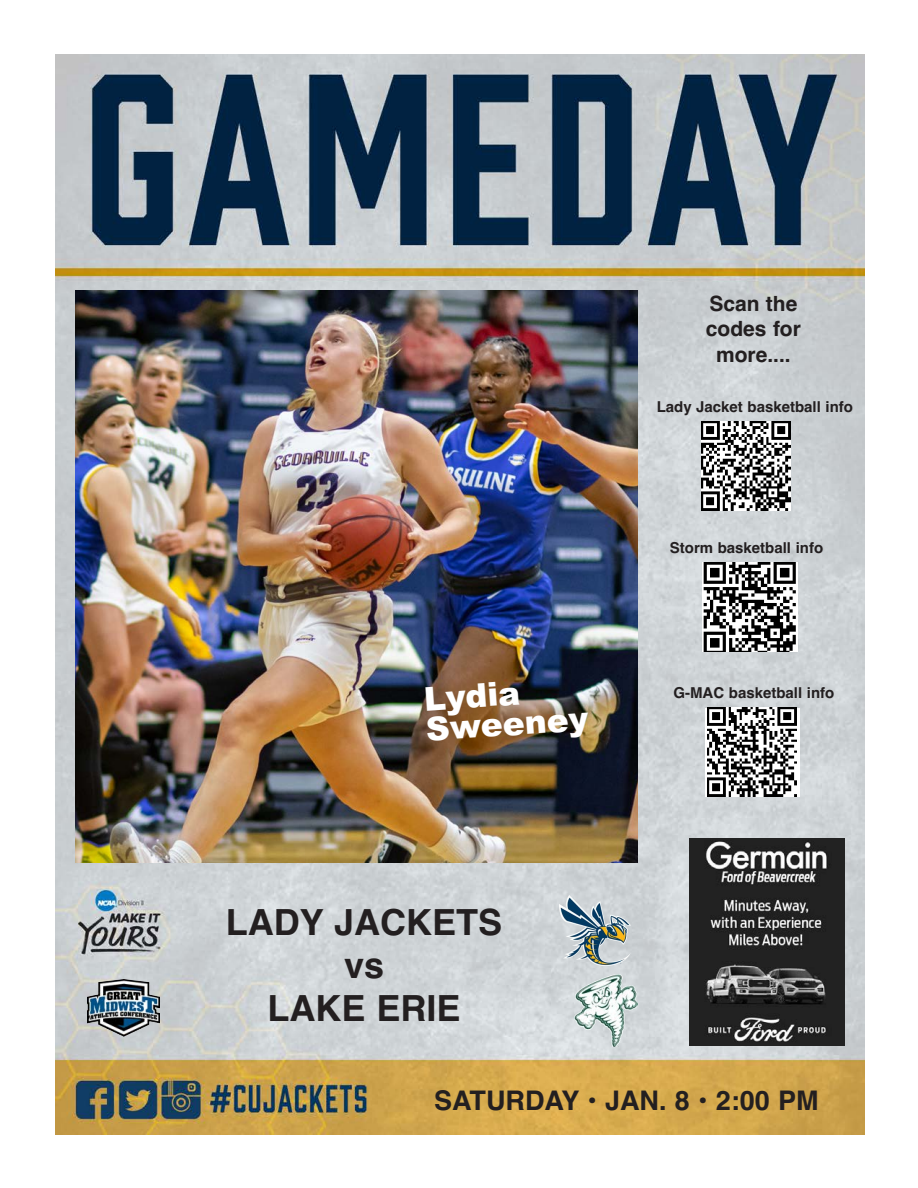
<style>
.page{position:relative;width:918px;height:1188px;background:#fff}
.page>*{position:absolute;margin:0;border:0;box-sizing:border-box;transform-origin:0 0}
.t1{font:700 36px "Helvetica";color:#231f20}
.t2{font:900 33px "Arial";color:#fff}
.t3{font:700 27px "Helvetica";color:#231f20}
.t4{font:700 21px/25.2px "Helvetica";color:#231f20;text-align:center}
.t5{font:700 15px "Helvetica";color:#231f20}
</style>
<div class="page">
<img style="left:55px;top:55px;width:809px;height:1079px">
<img style="left:88px;top:979px;width:71px;height:57px">
<img style="left:560px;top:896px;width:71px;height:70px">
<img style="left:575px;top:975px;width:62px;height:72px">
<img style="left:702px;top:421px;width:89px;height:89px">
<img style="left:703px;top:563px;width:94px;height:89px">
<svg style="left:705px;top:708px;width:94px;height:88px"></svg>
<img style="left:708px;top:708px;width:89px;height:88px">
<img style="left:76px;top:290px;width:562px;height:572px">
<img style="left:689px;top:839px;width:156px;height:206px">
<p class="t4" style="left:706px;top:293px;width:97px">Scan the codes for more....</p>
<p class="t5" style="left:657px;top:401px;width:198px">Lady Jacket basketball info</p>
<p class="t2" style="left:423px;top:680px;width:98px;rotate:-4deg">Lydia</p>
<p class="t2" style="left:425px;top:711px;width:164px;rotate:-4deg">Sweeney</p>
<p class="t1" style="left:226px;top:909px;width:278px">LADY JACKETS</p>
<p class="t1" style="left:344px;top:952px;width:42px">vs</p>
<p class="t1" style="left:268px;top:995px;width:195px">LAKE ERIE</p>
<p class="t5" style="left:670px;top:543px;width:155px">Storm basketball info</p>
<p class="t5" style="left:673px;top:687px;width:162px">G-MAC basketball info</p>
<p class="t3" style="left:434px;top:1090px;width:386px">SATURDAY • JAN. 8 • 2:00 PM</p>
</div>
